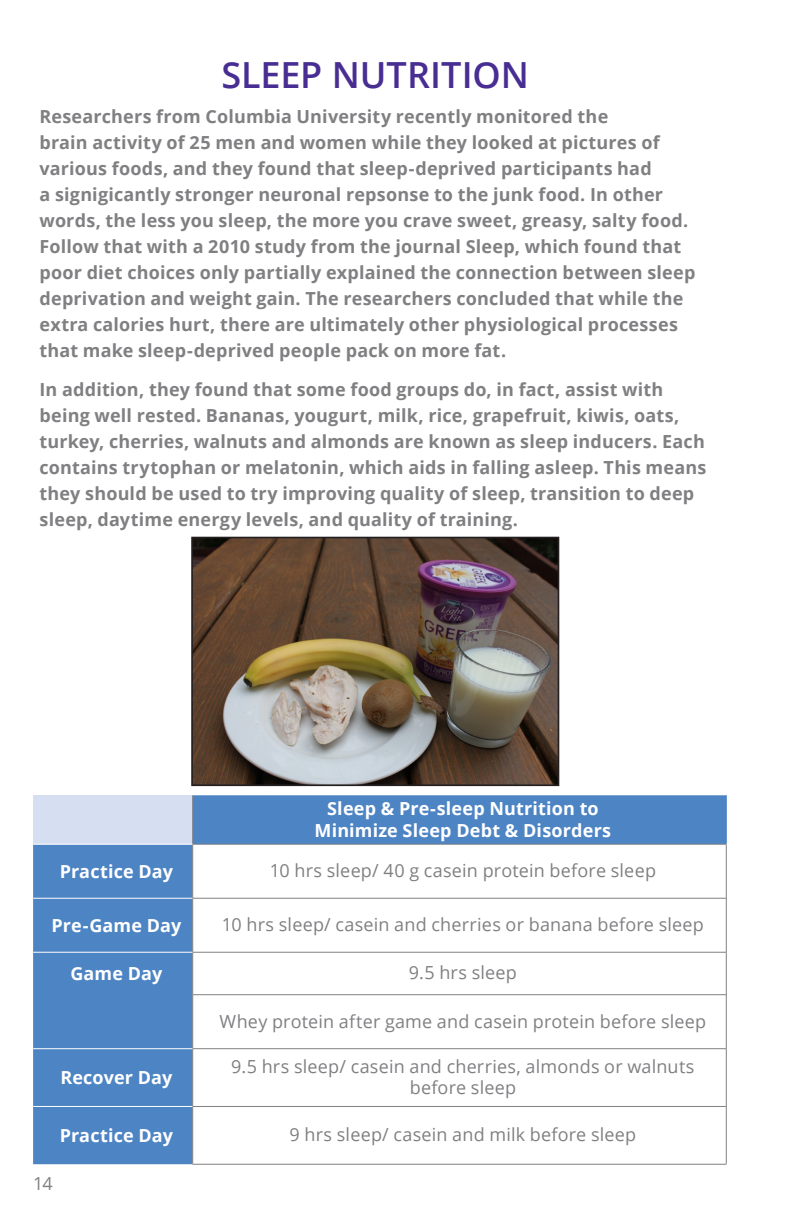
<style>
.page{position:relative;width:792px;height:1224px;background:#fff}
.page>*{position:absolute;margin:0;border:0;box-sizing:border-box;transform-origin:0 0}
.Blue_Sub_Headline{font:600 36px "Open Sans";letter-spacing:-.005em;color:#482e92}
.Body_text_bold{font:700 18px/26px "Open Sans";letter-spacing:.01em;color:#808083}
.Purple_Headline{font:18px/21.6px "Open Sans";letter-spacing:.01em;color:#808083;text-align:center}
.Purple_Headline-2{font:700 18px/21.6px "Open Sans";letter-spacing:.01em;color:#fff;text-align:center}
</style>
<div class="page">
<svg style="left:33px;top:795px;width:693px;height:369px;background:#5a8cc8"></svg>
<svg style="left:193px;top:845px;width:533px;height:319px"></svg>
<hr style="left:192px;top:795px;width:1px;height:49px;background:#808083">
<hr style="left:192px;top:844px;width:1px;height:54px;background:#808083">
<hr style="left:726px;top:845px;width:1px;height:53px;background:#808083">
<hr style="left:192px;top:898px;width:1px;height:54px;background:#808083">
<hr style="left:726px;top:898px;width:1px;height:54px;background:#808083">
<hr style="left:192px;top:952px;width:1px;height:43px;background:#808083">
<hr style="left:726px;top:952px;width:1px;height:43px;background:#808083">
<hr style="left:192px;top:995px;width:1px;height:54px;background:#808083">
<hr style="left:726px;top:995px;width:1px;height:54px;background:#808083">
<hr style="left:192px;top:1049px;width:1px;height:57px;background:#808083">
<hr style="left:726px;top:1049px;width:1px;height:57px;background:#808083">
<hr style="left:192px;top:1106px;width:1px;height:58px;background:#808083">
<hr style="left:726px;top:1106px;width:1px;height:58px;background:#808083">
<hr style="left:33px;top:844px;width:159px;height:1px;background:#fff">
<hr style="left:33px;top:898px;width:159px;height:1px;background:#fff">
<hr style="left:33px;top:952px;width:159px;height:1px;background:#fff">
<hr style="left:33px;top:1048px;width:159px;height:1px;background:#fff">
<hr style="left:33px;top:1106px;width:159px;height:1px;background:#fff">
<hr style="left:193px;top:844px;width:534px;height:1px;background:#808083">
<hr style="left:193px;top:898px;width:533px;height:1px;background:#808083">
<hr style="left:193px;top:952px;width:533px;height:1px;background:#808083">
<hr style="left:193px;top:994px;width:533px;height:1px;background:#808083">
<hr style="left:193px;top:1048px;width:533px;height:1px;background:#808083">
<hr style="left:193px;top:1106px;width:533px;height:1px;background:#808083">
<hr style="left:192px;top:1164px;width:535px;height:1px;background:#808083">
<hr style="left:726px;top:795px;width:1px;height:49px;background:#4d84c4">
<img style="left:194px;top:540px;width:362px;height:243px">
<div style="left:191px;top:537px;width:368px;height:249px;border:2px solid #231f20"></div>
<p class="Blue_Sub_Headline" style="left:222px;top:51px;width:309px">SLEEP NUTRITION</p>
<p class="Body_text_bold" style="left:40px;top:103px;width:657px">Researchers from Columbia University recently monitored the<br>brain activity of 25 men and women while they looked at pictures of various foods, and they found that sleep-deprived participants had<br>a signigicantly stronger neuronal repsonse to the junk food. In other words, the less you sleep, the more you crave sweet, greasy, salty food.<br>Follow that with a 2010 study from the journal Sleep, which found that poor diet choices only partially explained the connection between sleep deprivation and weight gain. The researchers concluded that while the extra calories hurt, there are ultimately other physiological processes that make sleep-deprived people pack on more fat.</p>
<p class="Body_text_bold" style="left:40px;top:376px;width:668px">In addition, they found that some food groups do, in fact, assist with being well rested. Bananas, yougurt, milk, rice, grapefruit, kiwis, oats, turkey, cherries, walnuts and almonds are known as sleep inducers. Each contains trytophan or melatonin, which aids in falling asleep. This means they should be used to try improving quality of sleep, transition to deep sleep, daytime energy levels, and quality of training.</p>
<p class="Purple_Headline-2" style="left:315px;top:797px;width:298px">Sleep &amp; Pre-sleep Nutrition to<br>Minimize Sleep Debt &amp; Disorders</p>
<p class="Purple_Headline-2" style="left:60px;top:860px;width:115px">Practice Day</p>
<p class="Purple_Headline" style="left:270px;top:859px;width:388px">10 hrs sleep/ 40 g casein protein before sleep</p>
<p class="Purple_Headline-2" style="left:51px;top:914px;width:131px">Pre-Game Day</p>
<p class="Purple_Headline" style="left:222px;top:913px;width:484px">10 hrs sleep/ casein and cherries or banana before sleep</p>
<p class="Purple_Headline-2" style="left:70px;top:963px;width:93px">Game Day</p>
<p class="Purple_Headline" style="left:409px;top:962px;width:109px">9.5 hrs sleep</p>
<p class="Purple_Headline" style="left:220px;top:1010px;width:488px">Whey protein after game and casein protein before sleep</p>
<p class="Purple_Headline-2" style="left:60px;top:1067px;width:113px">Recover Day</p>
<p class="Purple_Headline" style="left:231px;top:1055px;width:465px">9.5 hrs sleep/ casein and cherries, almonds or walnuts before sleep</p>
<p class="Purple_Headline-2" style="left:60px;top:1124px;width:115px">Practice Day</p>
<p class="Purple_Headline" style="left:290px;top:1124px;width:348px">9 hrs sleep/ casein and milk before sleep</p>
<p class="Purple_Headline" style="left:33px;top:1172px;width:21px">14</p>
</div>
